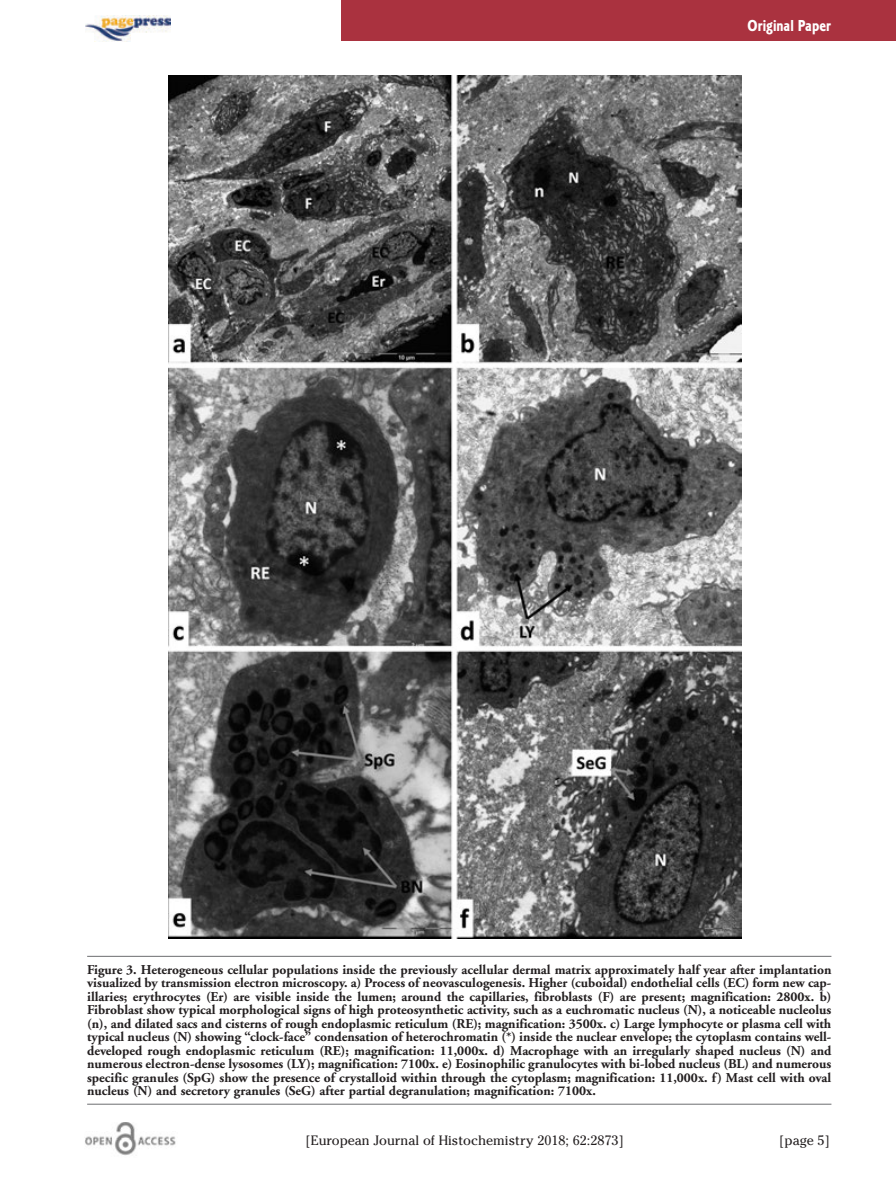
<style>
.page{position:relative;width:896px;height:1189px;background:#fff}
.page>*{position:absolute;margin:0;border:0;box-sizing:border-box;transform-origin:0 0}
.t1{font:16.5px "Corinthian Bold Condensed Plain";color:#fff}
.t2{font:700 13.5px/13.5px "Adobe Garamond";color:#231f20;text-align:justify}
.t3{font:13.5px "Cheltenham";color:#231f20}
</style>
<div class="page">
<div style="left:341px;top:0;width:555px;height:40px;background:#aa323f"></div>
<img style="left:86px;top:16px;width:84px;height:25px">
<img style="left:85px;top:1122px;width:91px;height:34px">
<hr style="left:87px;top:955px;width:744px;height:1px;background:#6c6d70">
<hr style="left:87px;top:1103px;width:744px;height:1px;background:#6c6d70">
<img style="left:169px;top:75px;width:573px;height:863px">
<p class="t1" style="left:747px;top:20px;width:85px">Original Paper</p>
<p class="t2" style="left:87px;top:963px;width:746px">Figure 3. Heterogeneous cellular populations inside the previously acellular dermal matrix approximately half year after implantation visualized by transmission electron microscopy. a) Process of neovasculogenesis. Higher (cuboidal) endothelial cells (EC) form new cap&shy;illaries; erythrocytes (Er) are visible inside the lumen; around the capillaries, fibroblasts (F) are present; magnification: 2800x. b)<br>Fibroblast show typical morphological signs of high proteosynthetic activity, such as a euchromatic nucleus (N), a noticeable nucleolus (n), and dilated sacs and cisterns of rough endoplasmic reticulum (RE); magnification: 3500x. c) Large lymphocyte or plasma cell with typical nucleus (N) showing “clock-face” condensation of heterochromatin (*) inside the nuclear envelope; the cytoplasm contains well&shy;developed rough endoplasmic reticulum (RE); magnification: 11,000x. d) Macrophage with an irregularly shaped nucleus (N) and numerous electron-dense lysosomes (LY); magnification: 7100x. e) Eosinophilic granulocytes with bi-lobed nucleus (BL) and numerous specific granules (SpG) show the presence of crystalloid within through the cytoplasm; magnification: 11,000x. f) Mast cell with oval nucleus (N) and secretory granules (SeG) after partial degranulation; magnification: 7100x.</p>
<p class="t3" style="left:305px;top:1131px;width:320px">[European Journal of Histochemistry 2018; 62:2873]</p>
<p class="t3" style="left:779px;top:1131px;width:52px">[page 5]</p>
</div>
